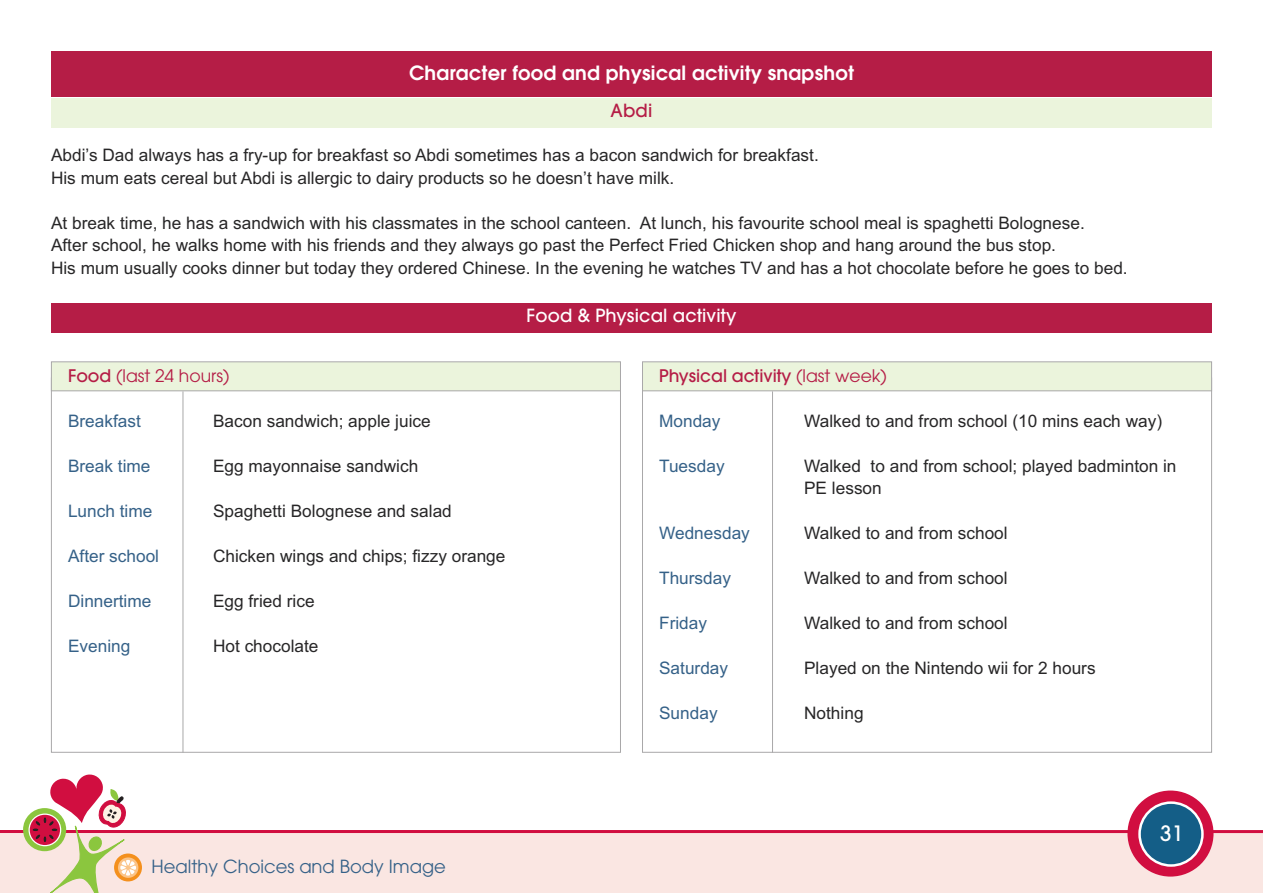
<style>
.page{position:relative;width:1263px;height:893px;background:#fff}
.page>*{position:absolute;margin:0;border:0;box-sizing:border-box;transform-origin:0 0}
.t1{font:500 21px "Avant Garde";color:#fff}
.t2{font:600 19.5px "Avant Garde";letter-spacing:.01em;color:#fff}
.t3{font:18px "Avant Garde";color:#356188}
.t4{font:500 18px "Avant Garde";letter-spacing:.01em;color:#fff}
.t5{font:500 18px "Avant Garde";color:#b51d46}
.t6{font:17.25px/22.5px "Arial";color:#272627}
.t7{font:17.25px "Arial";color:#356188}
.t8{font:500 17.25px "Avant Garde";color:#b51d46}
.t9{font:17.25px "Avant Garde";color:#b51d46}
.s1{font-weight:500}
.s2{font-weight:400}
</style>
<div class="page">
<div style="left:0;top:832px;width:1263px;height:61px;background:#fae6e2"></div>
<hr style="left:0;top:830px;width:1263px;height:3px;background:#d10e40">
<svg style="left:114px;top:853px;width:28px;height:28px"></svg>
<div style="left:118px;top:857px;width:20px;height:21px;background:#fbc488;border-radius:50%"></div>
<div style="left:23px;top:808px;width:43px;height:43px;background:#8bc63e;border-radius:50%"></div>
<svg style="left:29px;top:814px;width:32px;height:32px"></svg>
<div style="left:28px;top:813px;width:33px;height:33px;border:1px solid #fff;border-radius:50%"></div>
<svg style="left:33px;top:774px;width:103px;height:119px"></svg>
<div style="left:1127px;top:790px;width:86px;height:87px;background:#d10e40;border-radius:50%"></div>
<div style="left:1139px;top:803px;width:63px;height:62px;background:#145e87;border-radius:50%"></div>
<div style="left:1138px;top:801px;width:66px;height:66px;border:2px solid #fff;border-radius:50%"></div>
<div style="left:52px;top:362px;width:568px;height:28px;background:#ebf4dc"></div>
<div style="left:51px;top:361px;width:570px;height:30px;border:1px solid #a9a8a9"></div>
<div style="left:51px;top:51px;width:1161px;height:45px;background:#b51d46"></div>
<div style="left:51px;top:98px;width:1161px;height:30px;background:#ebf4dc"></div>
<div style="left:51px;top:303px;width:1161px;height:30px;background:#b51d46"></div>
<div style="left:643px;top:362px;width:568px;height:28px;background:#ebf4dc"></div>
<div style="left:642px;top:361px;width:570px;height:30px;border:1px solid #a9a8a9"></div>
<hr style="left:183px;top:391px;width:1px;height:362px;background:#a9a8a9">
<hr style="left:772px;top:391px;width:1px;height:362px;background:#a9a8a9">
<p class="t2" style="left:409px;top:65px;width:446px">Character food and physical activity snapshot</p>
<p class="t5" style="left:610px;top:104px;width:43px">Abdi</p>
<p class="t6" style="left:51px;top:144px;width:769px">Abdi’s Dad always has a fry-up for breakfast so Abdi sometimes has a bacon sandwich for breakfast.<br>His mum eats cereal but Abdi is allergic to dairy products so he doesn’t have milk.</p>
<p class="t6" style="left:51px;top:212px;width:1078px">At break time, he has a sandwich with his classmates in the school canteen. At lunch, his favourite school meal is spaghetti Bolognese.<br>After school, he walks home with his friends and they always go past the Perfect Fried Chicken shop and hang around the bus stop.<br>His mum usually cooks dinner but today they ordered Chinese. In the evening he watches TV and has a hot chocolate before he goes to bed.</p>
<p class="t9" style="left:68px;top:369px;width:163px"><span class="s1">Food</span> (last 24 hours)</p>
<p class="t7" style="left:68px;top:411px;width:74px">Breakfast</p>
<p class="t6" style="left:213px;top:410px;width:219px">Bacon sandwich; apple juice</p>
<p class="t7" style="left:68px;top:456px;width:84px">Break time</p>
<p class="t6" style="left:213px;top:455px;width:207px">Egg mayonnaise sandwich</p>
<p class="t7" style="left:68px;top:501px;width:86px">Lunch time</p>
<p class="t6" style="left:213px;top:500px;width:240px">Spaghetti Bolognese and salad</p>
<p class="t7" style="left:68px;top:546px;width:93px">After school</p>
<p class="t6" style="left:213px;top:545px;width:294px">Chicken wings and chips; fizzy orange</p>
<p class="t7" style="left:68px;top:591px;width:85px">Dinnertime</p>
<p class="t6" style="left:213px;top:590px;width:103px">Egg fried rice</p>
<p class="t7" style="left:68px;top:636px;width:64px">Evening</p>
<p class="t6" style="left:213px;top:635px;width:107px">Hot chocolate</p>
<p class="t4" style="left:527px;top:309px;width:211px">Food &amp; Physical activity</p>
<p class="t8" style="left:659px;top:369px;width:229px">Physical activity <span class="s2">(last week)</span></p>
<p class="t7" style="left:659px;top:411px;width:63px">Monday</p>
<p class="t6" style="left:804px;top:410px;width:359px">Walked to and from school (10 mins each way)</p>
<p class="t7" style="left:659px;top:456px;width:67px">Tuesday</p>
<p class="t6" style="left:804px;top:455px;width:374px">Walked to and from school; played badminton in<br>PE lesson</p>
<p class="t7" style="left:659px;top:523px;width:92px">Wednesday</p>
<p class="t6" style="left:804px;top:522px;width:205px">Walked to and from school</p>
<p class="t7" style="left:659px;top:568px;width:73px">Thursday</p>
<p class="t6" style="left:804px;top:567px;width:205px">Walked to and from school</p>
<p class="t7" style="left:659px;top:613px;width:49px">Friday</p>
<p class="t6" style="left:804px;top:612px;width:205px">Walked to and from school</p>
<p class="t7" style="left:659px;top:658px;width:71px">Saturday</p>
<p class="t6" style="left:804px;top:657px;width:293px">Played on the Nintendo wii for 2 hours</p>
<p class="t7" style="left:659px;top:703px;width:60px">Sunday</p>
<p class="t6" style="left:804px;top:702px;width:61px">Nothing</p>
<p class="t3" style="left:152px;top:860px;width:296px">Healthy Choices and Body Image</p>
<p class="t1" style="left:1160px;top:826px;width:25px">31</p>
</div>
